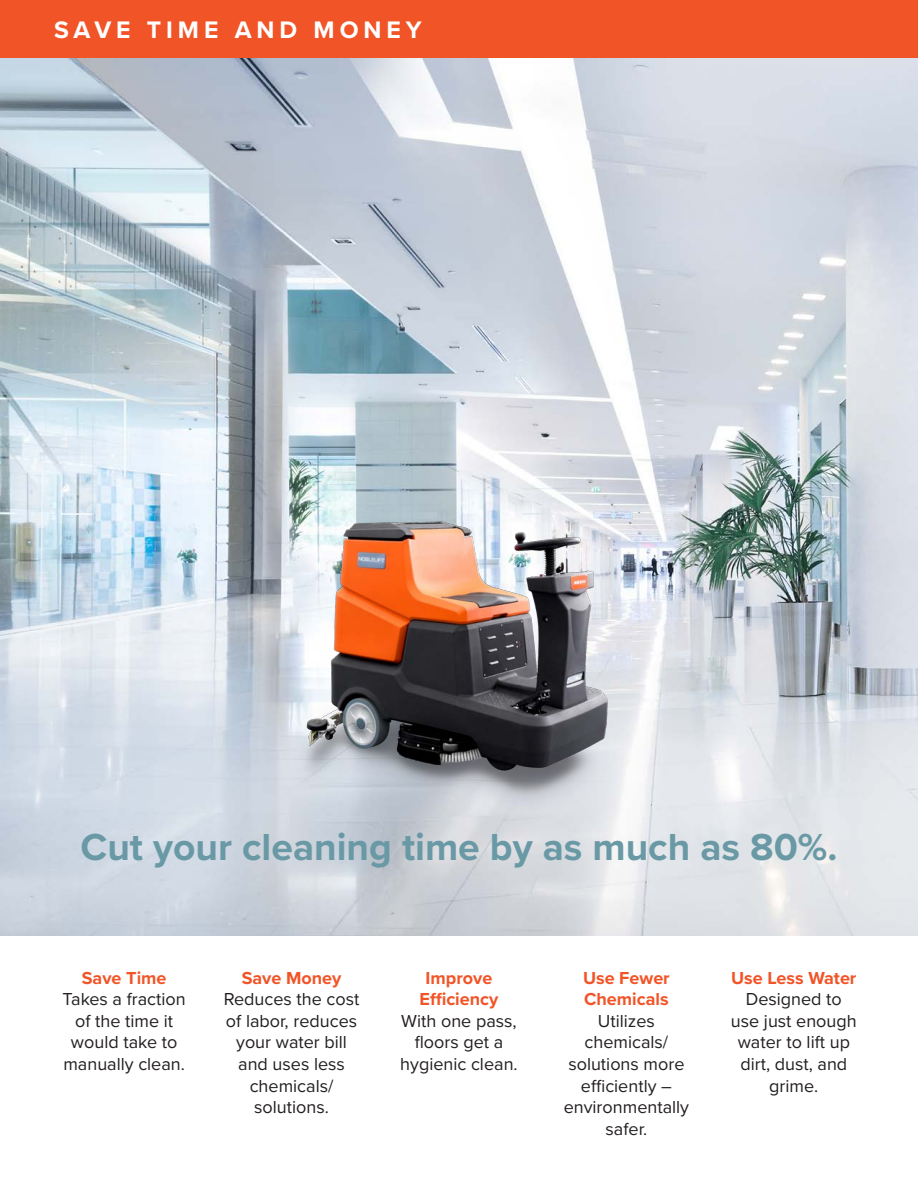
<style>
.page{position:relative;width:918px;height:1188px;background:#fff}
.page>*{position:absolute;margin:0;border:0;box-sizing:border-box;transform-origin:0 0}
.t1{font:700 39px "Proxima Nova";color:#6a99a6}
.t2{font:700 24.75px "Proxima Nova";letter-spacing:.2em;color:#fff}
.t3{font:18px/21.6px "Proxima Nova";color:#231f20;text-align:center}
.t4{font:700 18px/21.6px "Proxima Nova";color:#f15427;text-align:center}
.t5{font:700 18px "Proxima Nova";color:#f15628}
</style>
<div class="page">
<img style="left:0;top:58px;width:918px;height:877px">
<div style="left:0;top:0;width:918px;height:58px;background:#f15427"></div>
<img style="left:275px;top:491px;width:372px;height:322px">
<p class="t2" style="left:54px;top:11px;width:369px">SAVE TIME AND MONEY</p>
<p class="t1" style="left:81px;top:818px;width:758px">Cut your cleaning time by as much as 80%.</p>
<p class="t5" style="left:82px;top:964px;width:86px">Save Time</p>
<p class="t3" style="left:63px;top:988px;width:125px">Takes a fraction of the time it would take to manually clean.</p>
<p class="t4" style="left:242px;top:967px;width:101px">Save Money</p>
<p class="t3" style="left:224px;top:988px;width:137px">Reduces the cost of labor, reduces your water bill and uses less chemicals/ solutions.</p>
<p class="t4" style="left:420px;top:967px;width:80px">Improve<br>Efficiency</p>
<p class="t3" style="left:400px;top:1009px;width:119px">With one pass, floors get a hygienic clean.</p>
<p class="t4" style="left:583px;top:967px;width:88px;text-align:left">Use Fewer<br>Chemicals</p>
<p class="t3" style="left:564px;top:1009px;width:127px">Utilizes chemicals/ solutions more efficiently – environmentally safer.</p>
<p class="t4" style="left:731px;top:967px;width:127px">Use Less Water</p>
<p class="t3" style="left:731px;top:988px;width:127px">Designed to use just enough water to lift up dirt, dust, and grime.</p>
</div>
